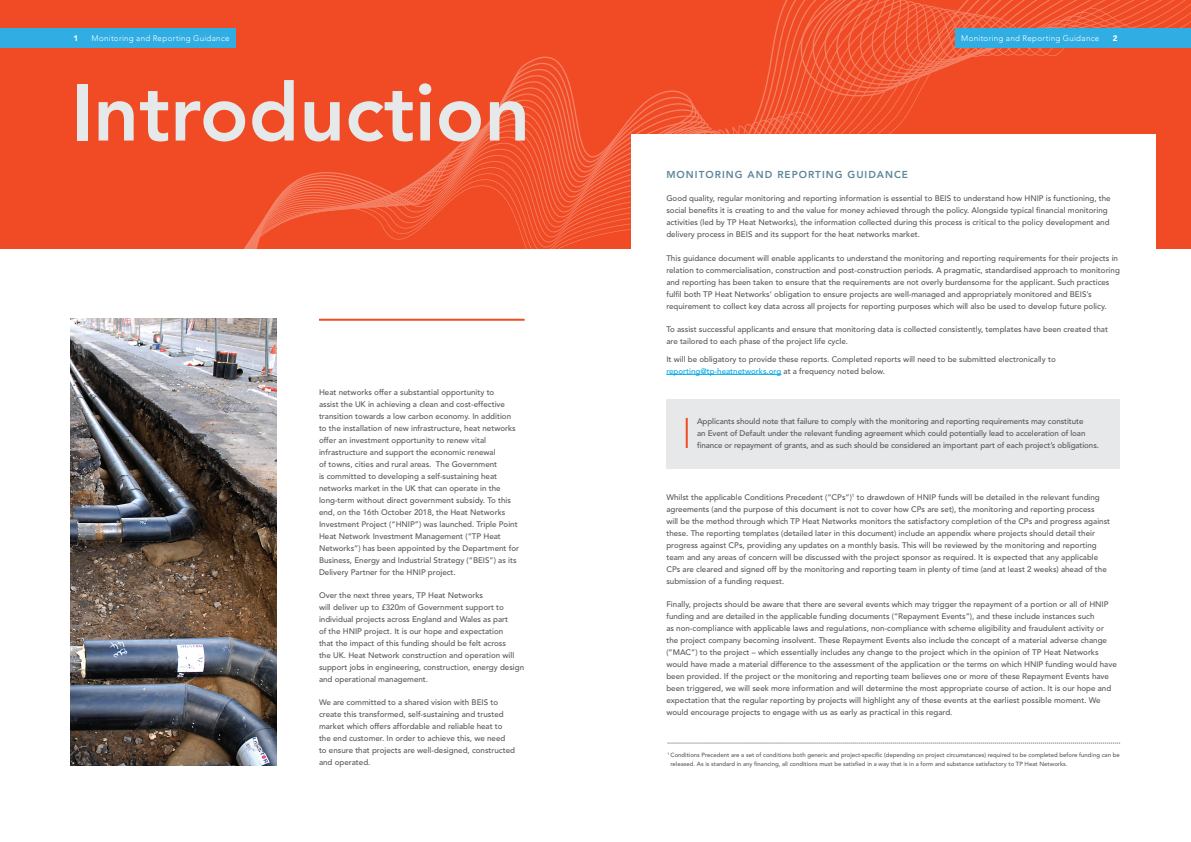
<style>
.page{position:relative;width:1191px;height:842px;background:#fff}
.page>*{position:absolute;margin:0;border:0;box-sizing:border-box;transform-origin:0 0}
.t1{font:800 80px "Avenir LT Std";color:#e5e9ea}
.t2{font:800 10px "Avenir LT Std";letter-spacing:.1em;color:#5d8799}
.t3{font:500 8px/12px "Avenir LT Std";color:#595557}
.t4{font:300 8px "Avenir";letter-spacing:.04em;color:#fff}
.t5{font:900 8px "Avenir";color:#fff}
.t6{font:500 6px/9px "Avenir LT Std";color:#595557}
.s1{color:#01a8e2}
</style>
<div class="page">
<div style="left:0;top:0;width:1191px;height:248px;background:#f04b24"></div>
<svg style="left:253px;top:0;width:938px;height:248px"></svg>
<div style="left:631px;top:135px;width:524px;height:608px;background:#fff"></div>
<hr style="left:666px;top:374px;width:115px;height:1px;background:#01a8e2">
<div style="left:666px;top:399px;width:454px;height:69px;background:#e6e8e9"></div>
<hr style="left:685px;top:418px;width:2px;height:30px;background:#f04b22">
<svg style="left:667px;top:743px;width:453px;height:1px"></svg>
<img style="left:71px;top:319px;width:205px;height:446px">
<hr style="left:319px;top:319px;width:205px;height:2px;background:#f04b22">
<div style="left:955px;top:28px;width:236px;height:20px;background:#30ade3"></div>
<div style="left:0;top:28px;width:235px;height:20px;background:#30ade3"></div>
<p class="t5" style="left:74px;top:31px;width:6px">1</p>
<p class="t4" style="left:92px;top:34px;width:140px">Monitoring and Reporting Guidance</p>
<p class="t4" style="left:961px;top:34px;width:140px">Monitoring and Reporting Guidance</p>
<p class="t5" style="left:1112px;top:31px;width:6px">2</p>
<p class="t1" style="left:71px;top:65px;width:461px">Introduction</p>
<p class="t3" style="left:319px;top:386px;width:202px">Heat networks offer a substantial opportunity to<br>assist the UK in achieving a clean and cost-effective transition towards a low carbon economy. In addition to the installation of new infrastructure, heat networks offer an investment opportunity to renew vital infrastructure and support the economic renewal<br>of towns, cities and rural areas. The Government<br>is committed to developing a self-sustaining heat networks market in the UK that can operate in the long-term without direct government subsidy. To this end, on the 16th October 2018, the Heat Networks Investment Project (“HNIP”) was launched. Triple Point Heat Network Investment Management (“TP Heat Networks”) has been appointed by the Department for Business, Energy and Industrial Strategy (“BEIS”) as its Delivery Partner for the HNIP project.</p>
<p class="t3" style="left:319px;top:589px;width:207px">Over the next three years, TP Heat Networks<br>will deliver up to £320m of Government support to individual projects across England and Wales as part<br>of the HNIP project. It is our hope and expectation<br>that the impact of this funding should be felt across<br>the UK. Heat Network construction and operation will support jobs in engineering, construction, energy design and operational management.</p>
<p class="t3" style="left:319px;top:697px;width:198px">We are committed to a shared vision with BEIS to create this transformed, self-sustaining and trusted market which offers affordable and reliable heat to the end customer. In order to achieve this, we need<br>to ensure that projects are well-designed, constructed and operated.</p>
<p class="t2" style="left:666px;top:168px;width:243px">MONITORING AND REPORTING GUIDANCE</p>
<p class="t3" style="left:666px;top:193px;width:446px">Good quality, regular monitoring and reporting information is essential to BEIS to understand how HNIP is functioning, the social benefits it is creating to and the value for money achieved through the policy. Alongside typical financial monitoring activities (led by TP Heat Networks), the information collected during this process is critical to the policy development and delivery process in BEIS and its support for the heat networks market.</p>
<p class="t3" style="left:666px;top:252px;width:455px">This guidance document will enable applicants to understand the monitoring and reporting requirements for their projects in relation to commercialisation, construction and post-construction periods. A pragmatic, standardised approach to monitoring and reporting has been taken to ensure that the requirements are not overly burdensome for the applicant. Such practices fulfil both TP Heat Networks’ obligation to ensure projects are well-managed and appropriately monitored and BEIS’s requirement to collect key data across all projects for reporting purposes which will also be used to develop future policy.</p>
<p class="t3" style="left:666px;top:323px;width:443px">To assist successful applicants and ensure that monitoring data is collected consistently, templates have been created that are tailored to each phase of the project life cycle.</p>
<p class="t3" style="left:666px;top:353px;width:391px">It will be obligatory to provide these reports. Completed reports will need to be submitted electronically to <span class="s1">reporting@tp-heatnetworks.org</span> at a frequency noted below.</p>
<p class="t3" style="left:697px;top:415px;width:403px">Applicants should note that failure to comply with the monitoring and reporting requirements may constitute<br>an Event of Default under the relevant funding agreement which could potentially lead to acceleration of loan finance or repayment of grants, and as such should be considered an important part of each project’s obligations.</p>
<p class="t3" style="left:666px;top:491px;width:445px">Whilst the applicable Conditions Precedent (“CPs”)<sup>1</sup> to drawdown of HNIP funds will be detailed in the relevant funding agreements (and the purpose of this document is not to cover how CPs are set), the monitoring and reporting process<br>will be the method through which TP Heat Networks monitors the satisfactory completion of the CPs and progress against these. The reporting templates (detailed later in this document) include an appendix where projects should detail their progress against CPs, providing any updates on a monthly basis. This will be reviewed by the monitoring and reporting team and any areas of concern will be discussed with the project sponsor as required. It is expected that any applicable CPs are cleared and signed off by the monitoring and reporting team in plenty of time (and at least 2 weeks) ahead of the submission of a funding request.</p>
<p class="t3" style="left:666px;top:598px;width:452px">Finally, projects should be aware that there are several events which may trigger the repayment of a portion or all of HNIP funding and are detailed in the applicable funding documents (“Repayment Events”), and these include instances such<br>as non-compliance with applicable laws and regulations, non-compliance with scheme eligibility and fraudulent activity or the project company becoming insolvent. These Repayment Events also include the concept of a material adverse change (“MAC”) to the project – which essentially includes any change to the project which in the opinion of TP Heat Networks would have made a material difference to the assessment of the application or the terms on which HNIP funding would have been provided. If the project or the monitoring and reporting team believes one or more of these Repayment Events have been triggered, we will seek more information and will determine the most appropriate course of action. It is our hope and expectation that the regular reporting by projects will highlight any of these events at the earliest possible moment. We would encourage projects to engage with us as early as practical in this regard.</p>
<p class="t6" style="left:670px;top:751px;width:451px;text-indent:-3px"><sup>1</sup> Conditions Precedent are a set of conditions both generic and project-specific (depending on project circumstances) required to be completed before funding can be released. As is standard in any financing, all conditions must be satisfied in a way that is in a form and substance satisfactory to TP Heat Networks.</p>
</div>
